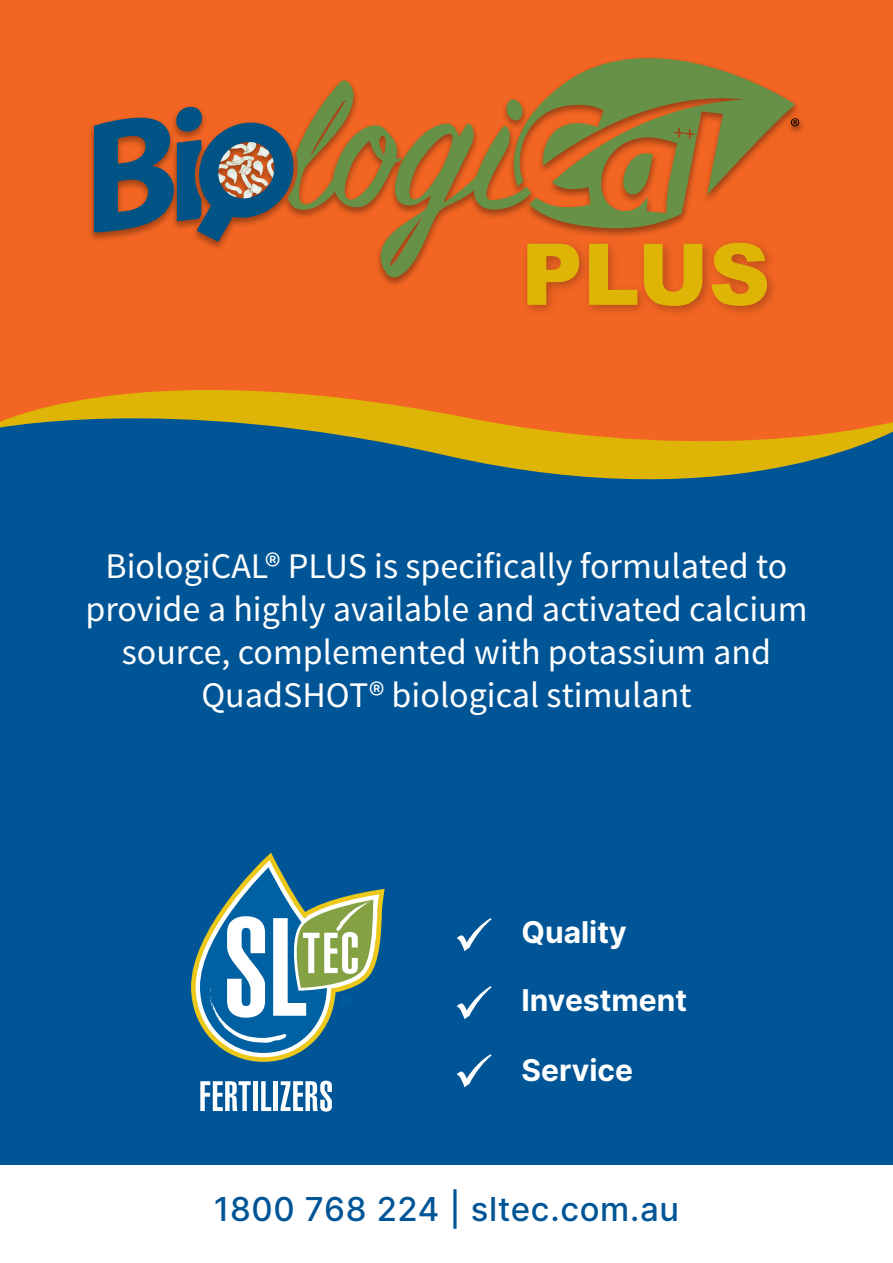
<style>
.page{position:relative;width:893px;height:1263px;background:#fff}
.page>*{position:absolute;margin:0;border:0;box-sizing:border-box;transform-origin:0 0}
.t1{font:900 85.35px "Arial";color:#deb407}
.t2{font:36px/43.2px "Source Sans Pro";color:#fff;text-align:center}
.t3{font:500 33px "Inter";letter-spacing:.02em;color:#005596}
.t4{font:700 30px "Inter";color:#fff}
</style>
<div class="page">
<div style="left:0;top:523px;width:893px;height:642px;background:#005596"></div>
<div style="left:0;top:470px;width:893px;height:53px;background:#005596"></div>
<svg style="left:191px;top:852px;width:194px;height:210px"></svg>
<svg style="left:200px;top:1081px;width:51px;height:30px"></svg>
<div style="left:253px;top:1081px;width:5px;height:30px;background:#fff"></div>
<svg style="left:261px;top:1081px;width:10px;height:30px"></svg>
<hr style="left:274px;top:1081px;width:4px;height:30px;background:#fff">
<svg style="left:281px;top:1081px;width:51px;height:30px"></svg>
<svg style="left:457px;top:918px;width:35px;height:33px"></svg>
<svg style="left:457px;top:986px;width:35px;height:33px"></svg>
<svg style="left:457px;top:1054px;width:35px;height:33px"></svg>
<svg style="left:0;top:32px;width:893px;height:438px;background:#d76d2a"></svg>
<div style="left:0;top:0;width:893px;height:32px;background:#f26522"></div>
<div style="left:87px;top:56px;width:719px;height:232px;background:#f26522"></div>
<svg style="left:795px;top:118px;width:4px;height:8px"></svg>
<svg style="left:531px;top:58px;width:264px;height:172px"></svg>
<svg style="left:94px;top:80px;width:437px;height:198px"></svg>
<div style="left:521px;top:237px;width:258px;height:81px;background:#000;opacity:.25"></div>
<h1 class="t1" style="left:521px;top:212px;width:251px">PLUS</h1>
<p class="t2" style="left:85px;top:545px;width:724px">BiologiCAL® PLUS is specifically formulated to provide a highly available and activated calcium source, complemented with potassium and QuadSHOT® biological stimulant</p>
<p class="t4" style="left:521px;top:910px;width:107px">Quality</p>
<p class="t4" style="left:521px;top:978px;width:167px">Investment</p>
<p class="t4" style="left:521px;top:1047px;width:113px">Service</p>
<p class="t3" style="left:214px;top:1185px;width:467px">1800 768 224 | sltec.com.au</p>
</div>
